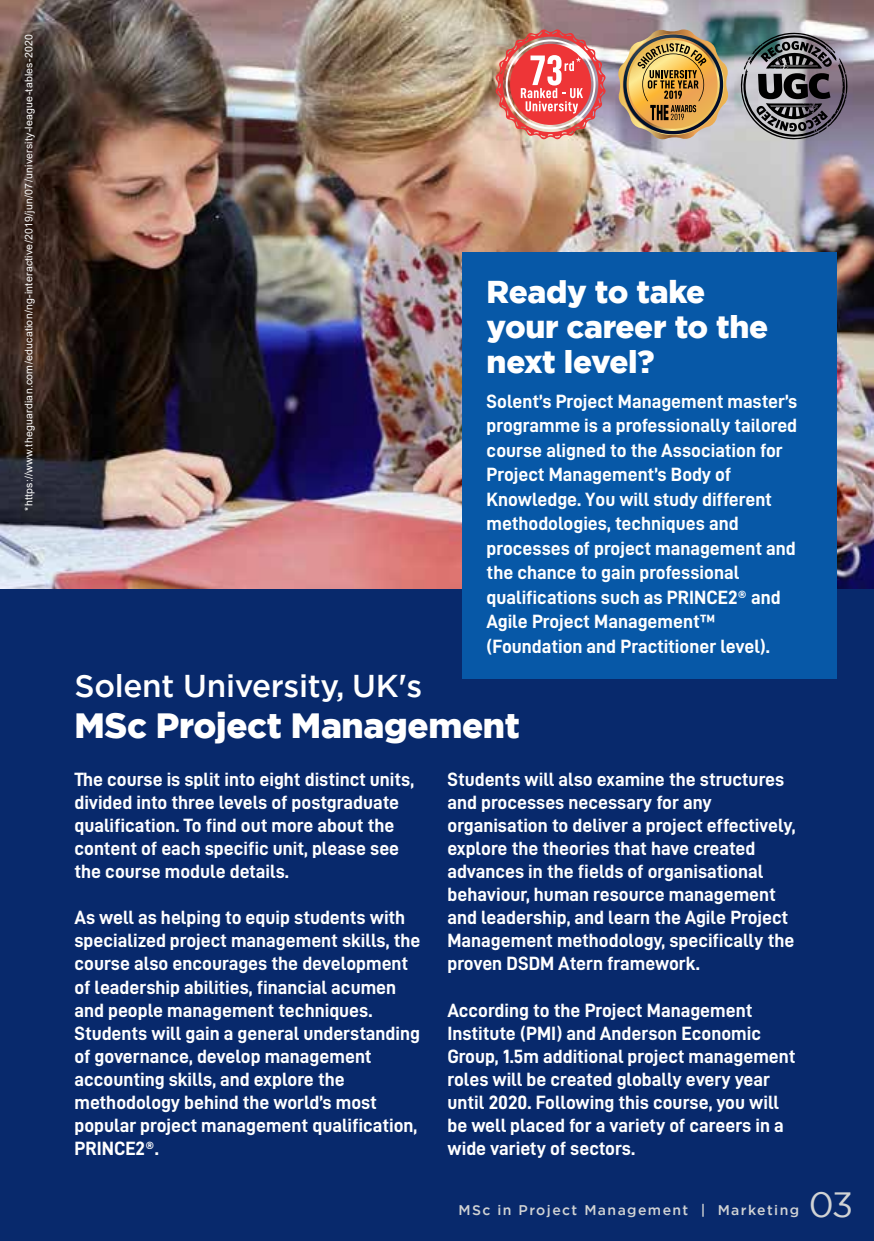
<style>
.page{position:relative;width:874px;height:1241px;background:#fff}
.page>*{position:absolute;margin:0;border:0;box-sizing:border-box;transform-origin:0 0}
.t1{font:900 35px "Gotham";letter-spacing:-.01em;color:#fff}
.t2{font:35px "Gotham";color:#d1d3d4}
.t3{font:900 31.5px/35px "Gotham";letter-spacing:-.01em;color:#fff}
.t4{font:500 31.5px "Gotham";letter-spacing:-.01em;color:#fff}
.t5{font:19.25px/23.1px "D DIN Bold";color:#fff}
.t6{font:500 14px "Gotham";letter-spacing:.1em;color:#d1d3d4}
.t7{font:10.5px "Arial";letter-spacing:.025em;color:#fff}
</style>
<div class="page">
<div style="left:0;top:573px;width:873px;height:667px;background:#08296c"></div>
<img style="left:0;top:0;width:873px;height:588px">
<div style="left:462px;top:252px;width:374px;height:427px;background:#0758a7"></div>
<svg style="left:737px;top:32px;width:110px;height:107px"></svg>
<img style="left:495px;top:29px;width:110px;height:110px">
<img style="left:617px;top:29px;width:111px;height:111px">
<p class="t7" style="left:22px;top:510px;width:478px;rotate:-90deg">*https://www.theguardian.com/education/ng-interactive/2019/jun/07/university-league-tables-2020</p>
<h2 class="t3" style="left:486px;top:274px;width:283px">Ready to take your career to the next level?</h2>
<p class="t5" style="left:486px;top:388px;width:312px;line-height:24.5px">Solent’s Project Management master’s programme is a professionally tailored course aligned to the Association for Project Management’s Body of Knowledge. You will study different methodologies, techniques and processes of project management and the chance to gain professional qualifications such as PRINCE2® and Agile Project Management™ (Foundation and Practitioner level).</p>
<h2 class="t4" style="left:74px;top:665px;width:349px">Solent University, UK's</h2>
<h1 class="t1" style="left:74px;top:701px;width:446px">MSc Project Management</h1>
<p class="t5" style="left:74px;top:766px;width:341px">The course is split into eight distinct units, divided into three levels of postgraduate qualification. To find out more about the content of each specific unit, please see the course module details.</p>
<p class="t5" style="left:74px;top:905px;width:347px">As well as helping to equip students with specialized project management skills, the course also encourages the development of leadership abilities, financial acumen and people management techniques.<br>Students will gain a general understanding of governance, develop management accounting skills, and explore the methodology behind the world’s most popular project management qualification, PRINCE2®.</p>
<p class="t5" style="left:447px;top:766px;width:349px">Students will also examine the structures and processes necessary for any organisation to deliver a project effectively, explore the theories that have created advances in the fields of organisational behaviour, human resource management and leadership, and learn the Agile Project Management methodology, specifically the proven DSDM Atern framework.</p>
<p class="t5" style="left:447px;top:997px;width:349px">According to the Project Management Institute (PMI) and Anderson Economic Group, 1.5m additional project management roles will be created globally every year until 2020. Following this course, you will be well placed for a variety of careers in a wide variety of sectors.</p>
<p class="t6" style="left:458px;top:1200px;width:342px">MSc in Project Management | Marketing</p>
<h1 class="t2" style="left:808px;top:1181px;width:46px">03</h1>
</div>
